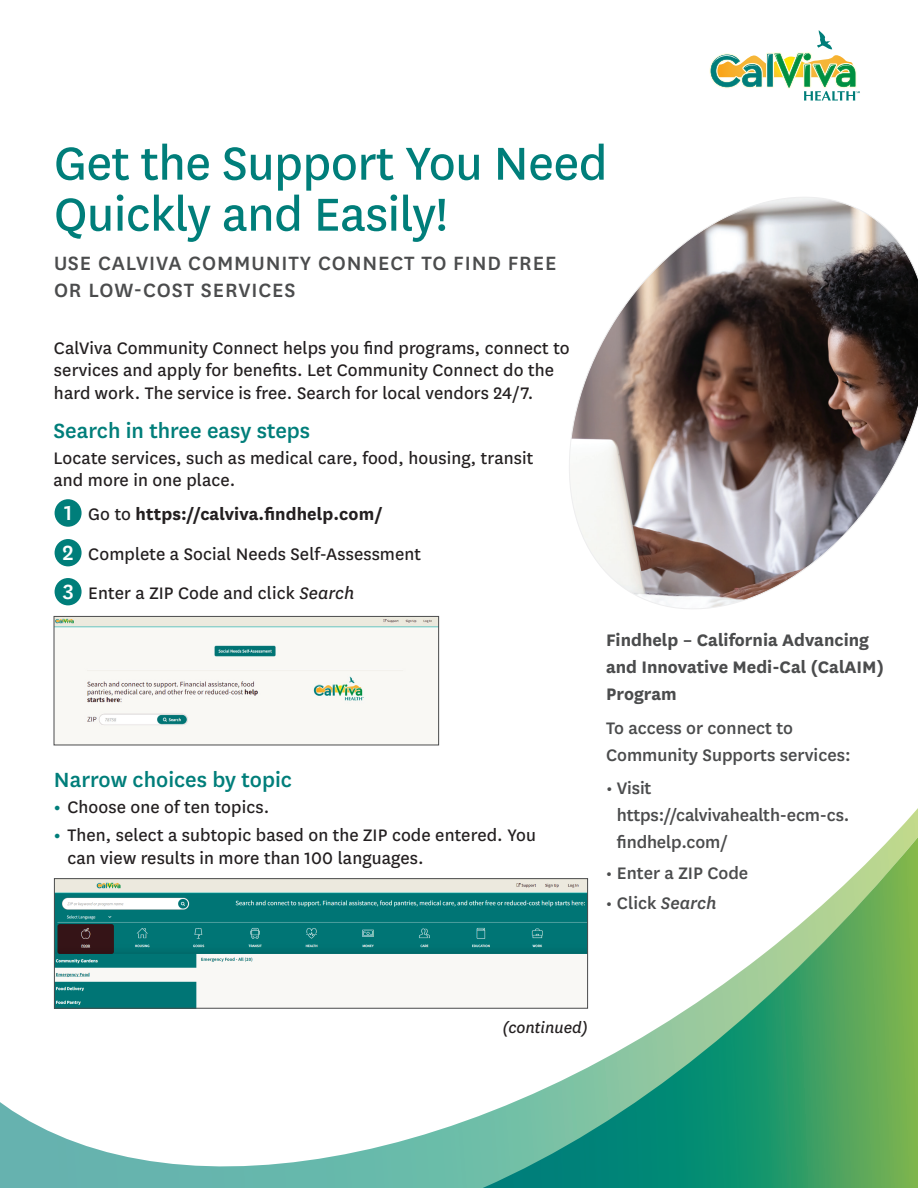
<style>
.page{position:relative;width:918px;height:1188px;background:#fff}
.page>*{position:absolute;margin:0;border:0;box-sizing:border-box;transform-origin:0 0}
.t1{font:54px/51px "Centene Sans";letter-spacing:-.01em;color:#007e7a}
.t2{font:500 24px "Centene Sans";color:#007e7a}
.t3{font:500 22.5px/27px "Centene Sans";letter-spacing:.04em;color:#4b4c4d}
.t4{font:19.5px/22.5px "Centene Sans";letter-spacing:.005em;color:#231f20}
.t5{font:500 19.5px/27px "Centene Sans";color:#4b4c4d}
.t6{font:700 19.5px/27px "Centene Sans";color:#4b4c4d}
.t7{font:700 19.5px "Centene Sans";letter-spacing:.005em;color:#231f20}
.t8{font:italic 18px "Centene Sans";color:#231f20}
.s1{font-weight:500;font-size:24px;color:#fff}
.s2{font-weight:400}
.s3{font-style:italic}
.s4{font-weight:700;color:#007e7a}
</style>
<div class="page">
<svg style="left:709px;top:30px;width:151px;height:71px"></svg>
<div style="left:55px;top:539px;width:27px;height:27px;background:#007e7a;border-radius:50%"></div>
<div style="left:55px;top:499px;width:27px;height:28px;background:#007e7a;border-radius:50%"></div>
<div style="left:55px;top:578px;width:27px;height:27px;background:#007e7a;border-radius:50%"></div>
<img style="left:56px;top:618px;width:381px;height:125px">
<svg style="left:0;top:808px;width:918px;height:380px"></svg>
<img style="left:569px;top:197px;width:349px;height:412px">
<div style="left:54px;top:616px;width:385px;height:129px;border:1px solid #4b4c4d"></div>
<svg style="left:483px;top:837px;width:435px;height:351px"></svg>
<h1 class="t1" style="left:54px;top:135px;width:555px">Get the Support You Need<br>Quickly and Easily!</h1>
<h2 class="t3" style="left:54px;top:248px;width:504px">USE CALVIVA COMMUNITY CONNECT TO FIND FREE<br>OR LOW-COST SERVICES</h2>
<p class="t4" style="left:54px;top:336px;width:517px">CalViva Community Connect helps you find programs, connect to services and apply for benefits. Let Community Connect do the hard work. The service is free. Search for local vendors 24/7.</p>
<h3 class="t2" style="left:54px;top:415px;width:258px">Search in three easy steps</h3>
<p class="t4" style="left:54px;top:446px;width:481px">Locate services, such as medical care, food, housing, transit and more in one place.</p>
<p class="t7" style="left:64px;top:500px;width:320px"><span class="s1">1</span> <span class="s2">Go to</span> https://calviva.findhelp.com/</p>
<p class="t4" style="left:63px;top:541px;width:360px"><span class="s1">2</span> Complete a Social Needs Self-Assessment</p>
<p class="t4" style="left:63px;top:581px;width:293px"><span class="s1">3</span> Enter a ZIP Code and click <span class="s3">Search</span></p>
<h3 class="t2" style="left:54px;top:764px;width:240px">Narrow choices by topic</h3>
<p class="t4" style="left:54px;top:795px;width:217px"><span class="s4">•</span> Choose one of ten topics.</p>
<p class="t4" style="left:67px;top:823px;width:470px;text-indent:-13px"><span class="s4">•</span> Then, select a subtopic based on the ZIP code entered. You can view results in more than 100 languages.</p>
<h4 class="t6" style="left:606px;top:625px;width:279px">Findhelp – California Advancing and Innovative Medi-Cal (CalAIM)<br>Program</h4>
<p class="t5" style="left:606px;top:713px;width:246px">To access or connect to<br>Community Supports services:</p>
<p class="t5" style="left:617px;top:774px;width:234px;text-indent:-11px">• Visit https://calvivahealth-ecm-cs. findhelp.com/</p>
<p class="t5" style="left:606px;top:858px;width:144px">• Enter a ZIP Code</p>
<p class="t5" style="left:606px;top:889px;width:112px">• Click <span class="s3">Search</span></p>
<p class="t8" style="left:503px;top:1016px;width:87px">(continued)</p>
</div>
